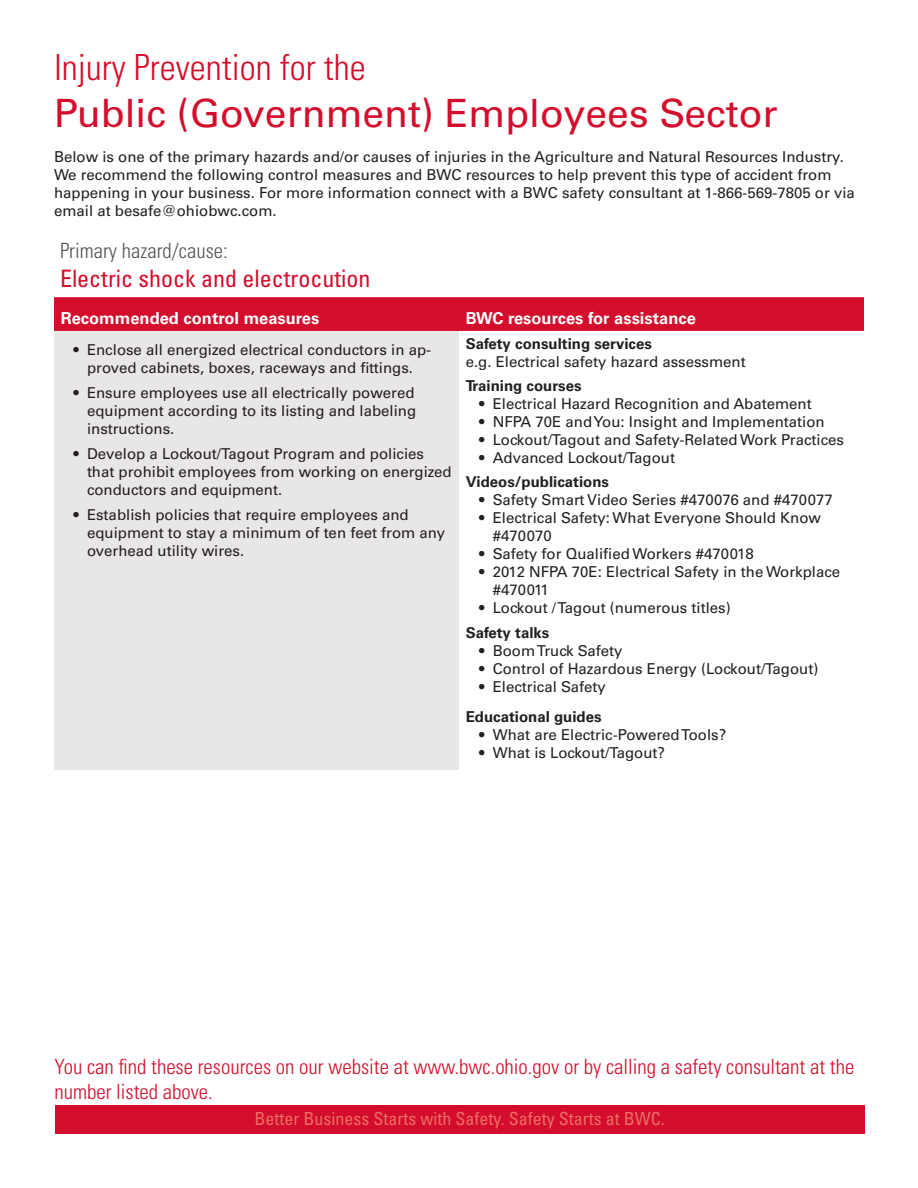
<style>
.page{position:relative;width:918px;height:1188px;background:#fff}
.page>*{position:absolute;margin:0;border:0;box-sizing:border-box;transform-origin:0 0}
.t1{font:39px "Univers LT Std";color:#d30d2b}
.t2{font:300 condensed 36px "Univers LT Std";color:#d30d2b}
.Subhead{font:condensed 24px "Univers LT Std";color:#d30d2b}
.t3{font:300 condensed 21px/25.2px "Univers LT Std";color:#d30d2b}
.Subhead-2{font:300 condensed 21px "Univers LT Std";color:#54555a}
.t4{font:condensed 18px "Univers LT Std";color:#ec6d65}
.t5{font:700 16.5px "Univers LT Std";color:#fff}
.bullets_in_chart{font:15px/18px "Univers LT Std";color:#231f20}
.bullets_in_chart-2{font:700 15px "Univers LT Std";color:#231f20}
</style>
<div class="page">
<div style="left:55px;top:1106px;width:810px;height:28px;background:#d30d2b"></div>
<div style="left:54px;top:297px;width:810px;height:34px;background:#d30d2b"></div>
<div style="left:54px;top:331px;width:405px;height:439px;background:#e9e6e8"></div>
<h2 class="t2" style="left:54px;top:46px;width:313px">Injury Prevention for the</h2>
<h1 class="t1" style="left:54px;top:90px;width:725px">Public (Government) Employees Sector</h1>
<p class="bullets_in_chart" style="left:54px;top:148px;width:802px">Below is one of the primary hazards and/or causes of injuries in the Agriculture and Natural Resources Industry.<br>We recommend the following control measures and BWC resources to help prevent this type of accident from happening in your business. For more information connect with a BWC safety consultant at 1-866-569-7805 or via email at besafe@ohiobwc.com.</p>
<p class="Subhead-2" style="left:60px;top:238px;width:169px">Primary hazard/cause:</p>
<p class="Subhead" style="left:60px;top:263px;width:312px">Electric shock and electrocution</p>
<p class="t5" style="left:61px;top:309px;width:260px">Recommended control measures</p>
<p class="t5" style="left:466px;top:309px;width:232px">BWC resources for assistance</p>
<p class="bullets_in_chart" style="left:74px;top:341px;width:359px;text-align:center">• Enclose all energized electrical conductors in ap&shy;proved cabinets, boxes, raceways and fittings.</p>
<p class="bullets_in_chart" style="left:87px;top:384px;width:331px;text-align:justify;text-indent:-14px">• Ensure employees use all electrically powered equipment according to its listing and labeling instructions.</p>
<p class="bullets_in_chart" style="left:87px;top:445px;width:366px;text-indent:-14px">• Develop a Lockout/Tagout Program and policies that prohibit employees from working on energized conductors and equipment.</p>
<p class="bullets_in_chart" style="left:87px;top:505px;width:360px;text-indent:-14px">• Establish policies that require employees and equipment to stay a minimum of ten feet from any overhead utility wires.</p>
<p class="bullets_in_chart-2" style="left:466px;top:334px;width:188px">Safety consulting services</p>
<p class="bullets_in_chart" style="left:466px;top:352px;width:282px">e.g. Electrical safety hazard assessment</p>
<p class="bullets_in_chart-2" style="left:466px;top:377px;width:117px">Training courses</p>
<p class="bullets_in_chart" style="left:479px;top:395px;width:334px">• Electrical Hazard Recognition and Abatement</p>
<p class="bullets_in_chart" style="left:479px;top:413px;width:347px">• NFPA 70E andYou: Insight and Implementation</p>
<p class="bullets_in_chart" style="left:479px;top:431px;width:366px">• Lockout/Tagout and Safety-Related Work Practices</p>
<p class="bullets_in_chart" style="left:479px;top:449px;width:197px">• Advanced Lockout/Tagout</p>
<p class="bullets_in_chart-2" style="left:466px;top:473px;width:145px">Videos/publications</p>
<p class="bullets_in_chart" style="left:479px;top:491px;width:355px">• Safety Smart Video Series #470076 and #470077</p>
<p class="bullets_in_chart" style="left:493px;top:509px;width:330px;text-indent:-14px">• Electrical Safety: What Everyone Should Know #470070</p>
<p class="bullets_in_chart" style="left:479px;top:545px;width:276px">• Safety for Qualified Workers #470018</p>
<p class="bullets_in_chart" style="left:493px;top:563px;width:349px;text-indent:-14px">• 2012 NFPA 70E: Electrical Safety in the Workplace #470011</p>
<p class="bullets_in_chart" style="left:479px;top:599px;width:253px">• Lockout /Tagout (numerous titles)</p>
<p class="bullets_in_chart-2" style="left:466px;top:624px;width:85px">Safety talks</p>
<p class="bullets_in_chart" style="left:479px;top:641px;width:145px">• BoomTruck Safety</p>
<p class="bullets_in_chart" style="left:479px;top:659px;width:341px">• Control of Hazardous Energy (Lockout/Tagout)</p>
<p class="bullets_in_chart" style="left:479px;top:677px;width:128px">• Electrical Safety</p>
<p class="bullets_in_chart-2" style="left:466px;top:708px;width:137px">Educational guides</p>
<p class="bullets_in_chart" style="left:479px;top:726px;width:248px">• What are Electric-PoweredTools?</p>
<p class="bullets_in_chart" style="left:479px;top:744px;width:187px">• What is Lockout/Tagout?</p>
<h3 class="t3" style="left:54px;top:1054px;width:802px">You can find these resources on our website at www.bwc.ohio.gov or by calling a safety consultant at the number listed above.</h3>
<p class="t4" style="left:254px;top:1108px;width:412px">Better Business Starts with Safety. Safety Starts at BWC.</p>
</div>
